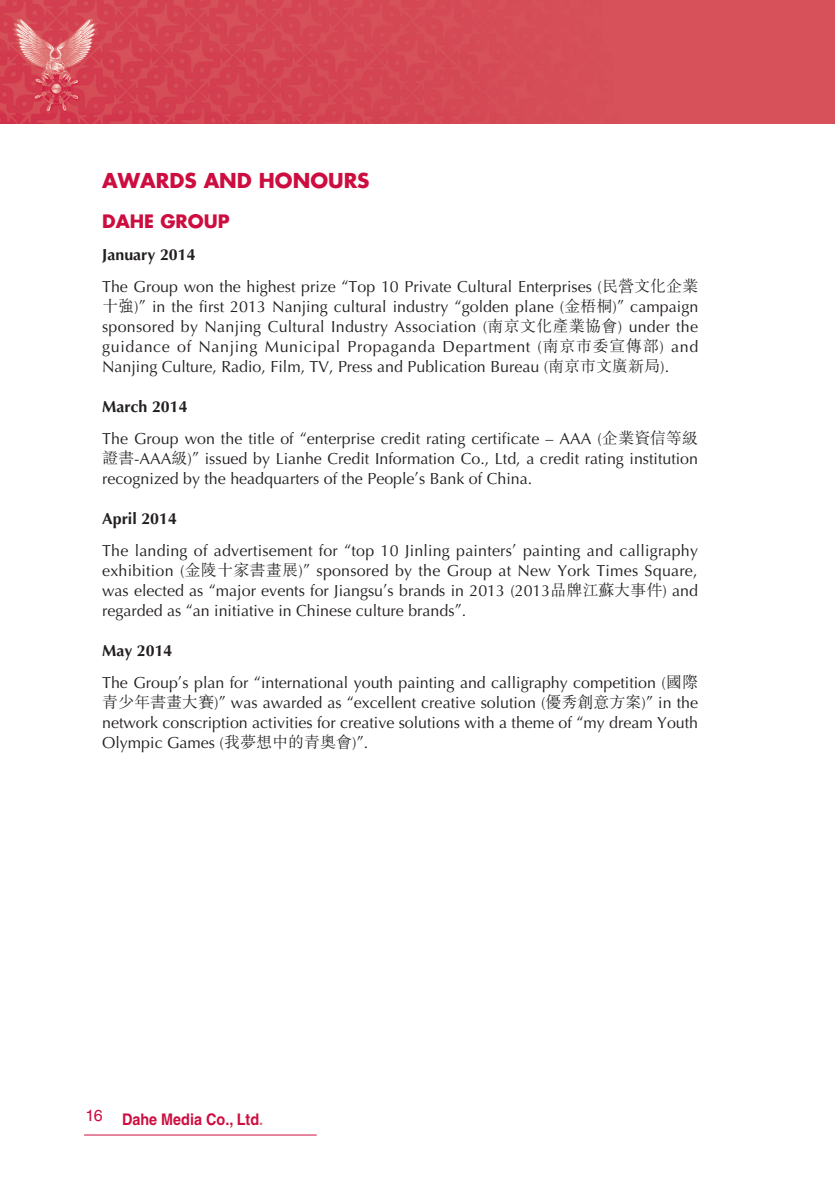
<style>
.page{position:relative;width:840px;height:1191px;background:#fff}
.page>*{position:absolute;margin:0;border:0;box-sizing:border-box;transform-origin:0 0}
._3__標題{font:700 20px "Futura Std";color:#cd0d40}
._4__副標題{font:700 18px "Futura Std";color:#cd0d40}
._1__內文{font:16px/20px "Optima LT Std";color:#231f20;text-align:justify}
._1__內文-2{font:700 16px "Optima LT Std";color:#231f20}
.t1{font:700 16px "Helvetica LT Std";color:#cd0d40;scale:.9 1}
.s1{font-family:"M Sung HK";font-weight:300}
.s2{color:#dd706f}
</style>
<div class="page">
<img style="left:0;top:0;width:833px;height:123px">
<hr style="left:84px;top:1134px;width:232px;height:1px;background:#cd0d40">
<p class="_3__標題" style="left:102px;top:167px;width:269px">AWARDS AND HONOURS</p>
<p class="_4__副標題" style="left:102px;top:209px;width:129px">DAHE GROUP</p>
<p class="_1__內文-2" style="left:102px;top:245px;width:95px">January 2014</p>
<p class="_1__內文" style="left:102px;top:277px;width:597px">The Group won the highest prize “Top 10 Private Cultural Enterprises (<span class="s1">民營文化企業十強</span>)” in the first 2013 Nanjing cultural industry “golden plane (<span class="s1">金梧桐</span>)” campaign sponsored by Nanjing Cultural Industry Association (<span class="s1">南京文化產業協會</span>) under the guidance of Nanjing Municipal Propaganda Department (<span class="s1">南京市委宣傳部</span>) and Nanjing Culture, Radio, Film, TV, Press and Publication Bureau (<span class="s1">南京市文廣新局</span>).</p>
<p class="_1__內文-2" style="left:102px;top:397px;width:87px">March 2014</p>
<p class="_1__內文" style="left:102px;top:429px;width:597px">The Group won the title of “enterprise credit rating certificate – AAA (<span class="s1">企業資信等級證書</span>-AAA<span class="s1">級</span>)” issued by Lianhe Credit Information Co., Ltd, a credit rating institution recognized by the headquarters of the People’s Bank of China.</p>
<p class="_1__內文-2" style="left:102px;top:509px;width:76px">April 2014</p>
<p class="_1__內文" style="left:102px;top:541px;width:597px">The landing of advertisement for “top 10 Jinling painters’ painting and calligraphy exhibition (<span class="s1">金陵十家書畫展</span>)” sponsored by the Group at New York Times Square, was elected as “major events for Jiangsu’s brands in 2013 (2013<span class="s1">品牌江蘇大事件</span>) and regarded as “an initiative in Chinese culture brands”.</p>
<p class="_1__內文-2" style="left:102px;top:641px;width:72px">May 2014</p>
<p class="_1__內文" style="left:102px;top:673px;width:597px">The Group’s plan for “international youth painting and calligraphy competition (<span class="s1">國際青少年書畫大賽</span>)” was awarded as “excellent creative solution (<span class="s1">優秀創意方案</span>)” in the network conscription activities for creative solutions with a theme of “my dream Youth Olympic Games (<span class="s1">我夢想中的青奧會</span>)”.</p>
<p class="t1" style="left:85px;top:1109px;width:199px"><sup>16</sup> Dahe Media Co., Ltd<span class="s2">.</span></p>
</div>
